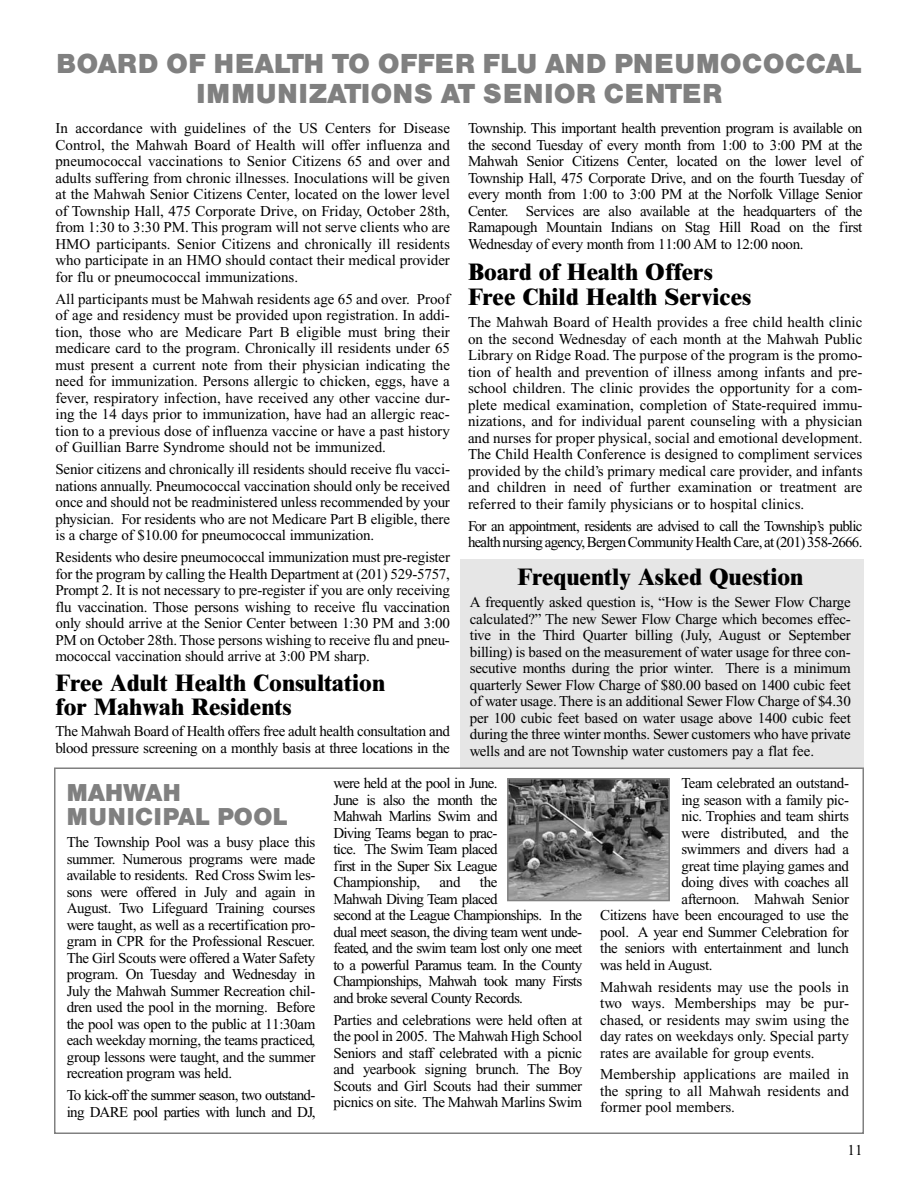
<style>
.page{position:relative;width:918px;height:1188px;background:#fff}
.page>*{position:absolute;margin:0;border:0;box-sizing:border-box;transform-origin:0 0}
.t1{font:700 27px/30px "Helvetica BQ";letter-spacing:.04em;color:#808080;text-align:center}
.t2{font:800 24px/24px "Times New Roman";color:#000}
.t3{font:700 24px/24px "Helvetica BQ";letter-spacing:.03em;color:#808080}
.t4{font:15px/16.5px "Times New Roman";letter-spacing:-.025em;color:#000;text-align:justify}
.t5{font:15px/16.5px "Times New Roman";letter-spacing:-.045em;color:#000}
.t6{font:15px/16.5px "Times New Roman";letter-spacing:-.05em;color:#000}
.t7{font:15px "Times New Roman";letter-spacing:-.005em;color:#000}
</style>
<div class="page">
<div style="left:461px;top:559px;width:403px;height:209px;background:#e6e6e6"></div>
<div style="left:54px;top:767px;width:810px;height:367px;border:2px solid #808080"></div>
<img style="left:510px;top:781px;width:157px;height:117px">
<div style="left:507px;top:778px;width:163px;height:123px;border:2px solid #808080"></div>
<h1 class="t1" style="left:56px;top:51px;width:807px">BOARD OF HEALTH TO OFFER FLU AND PNEUMOCOCCAL<br>IMMUNIZATIONS AT SENIOR CENTER</h1>
<p class="t4" style="left:56px;top:122px;width:396px">In accordance with guidelines of the US Centers for Disease Control, the Mahwah Board of Health will offer influenza and pneumococcal vaccinations to Senior Citizens 65 and over and adults suffering from chronic illnesses. Inoculations will be given at the Mahwah Senior Citizens Center, located on the lower level of Township Hall, 475 Corporate Drive, on Friday, October 28th, from 1:30 to 3:30 PM. This program will not serve clients who are HMO participants. Senior Citizens and chronically ill residents who participate in an HMO should contact their medical provider for flu or pneumococcal immunizations.</p>
<p class="t4" style="left:56px;top:292px;width:396px">All participants must be Mahwah residents age 65 and over. Proof of age and residency must be provided upon registration. In addi&shy;tion, those who are Medicare Part B eligible must bring their medicare card to the program. Chronically ill residents under 65 must present a current note from their physician indicating the need for immunization. Persons allergic to chicken, eggs, have a fever, respiratory infection, have received any other vaccine dur&shy;ing the 14 days prior to immunization, have had an allergic reac&shy;tion to a previous dose of influenza vaccine or have a past history of Guillian Barre Syndrome should not be immunized.</p>
<p class="t4" style="left:56px;top:462px;width:396px">Senior citizens and chronically ill residents should receive flu vacci&shy;nations annually. Pneumococcal vaccination should only be received once and should not be readministered unless recommended by your physician. For residents who are not Medicare Part B eligible, there is a charge of $10.00 for pneumococcal immunization.</p>
<p class="t4" style="left:56px;top:550px;width:396px">Residents who desire pneumococcal immunization must pre-register for the program by calling the Health Department at (201) 529-5757, Prompt 2. It is not necessary to pre-register if you are only receiving flu vaccination. Those persons wishing to receive flu vaccination only should arrive at the Senior Center between 1:30 PM and 3:00<br>PM on October 28th. Those persons wishing to receive flu and pneu&shy;mococcal vaccination should arrive at 3:00 PM sharp.</p>
<h2 class="t2" style="left:56px;top:673px;width:331px">Free Adult Health Consultation for Mahwah Residents</h2>
<p class="t4" style="left:56px;top:725px;width:396px">The Mahwah Board of Health offers free adult health consultation and blood pressure screening on a monthly basis at three locations in the</p>
<p class="t4" style="left:468px;top:122px;width:396px">Township. This important health prevention program is available on the second Tuesday of every month from 1:00 to 3:00 PM at the Mahwah Senior Citizens Center, located on the lower level of Township Hall, 475 Corporate Drive, and on the fourth Tuesday of every month from 1:00 to 3:00 PM at the Norfolk Village Senior Center. Services are also available at the headquarters of the Ramapough Mountain Indians on Stag Hill Road on the first Wednesday of every month from 11:00 AM to 12:00 noon.</p>
<h2 class="t2" style="left:468px;top:261px;width:285px;line-height:25.5px">Board of Health Offers<br>Free Child Health Services</h2>
<p class="t4" style="left:468px;top:315px;width:396px">The Mahwah Board of Health provides a free child health clinic on the second Wednesday of each month at the Mahwah Public Library on Ridge Road. The purpose of the program is the promo&shy;tion of health and prevention of illness among infants and pre&shy;school children. The clinic provides the opportunity for a com&shy;plete medical examination, completion of State-required immu&shy;nizations, and for individual parent counseling with a physician and nurses for proper physical, social and emotional development.<br>The Child Health Conference is designed to compliment services provided by the child’s primary medical care provider, and infants and children in need of further examination or treatment are referred to their family physicians or to hospital clinics.</p>
<p class="t6" style="left:468px;top:519px;width:396px">For an appointment, residents are advised to call the Township’s public health nursing agency, Bergen Community Health Care, at (201) 358-2666.</p>
<h2 class="t2" style="left:517px;top:567px;width:287px">Frequently Asked Question</h2>
<p class="t4" style="left:470px;top:595px;width:383px">A frequently asked question is, “How is the Sewer Flow Charge calculated?” The new Sewer Flow Charge which becomes effec&shy;tive in the Third Quarter billing (July, August or September billing) is based on the measurement of water usage for three con&shy;secutive months during the prior winter. There is a minimum quarterly Sewer Flow Charge of $80.00 based on 1400 cubic feet of water usage. There is an additional Sewer Flow Charge of $4.30 per 100 cubic feet based on water usage above 1400 cubic feet during the three winter months. Sewer customers who have private wells and are not Township water customers pay a flat fee.</p>
<h2 class="t3" style="left:67px;top:783px;width:222px">MAHWAH<br>MUNICIPAL POOL</h2>
<p class="t4" style="left:67px;top:835px;width:250px">The Township Pool was a busy place this summer. Numerous programs were made available to residents. Red Cross Swim les&shy;sons were offered in July and again in August. Two Lifeguard Training courses were taught, as well as a recertification pro&shy;gram in CPR for the Professional Rescuer.<br>The Girl Scouts were offered a Water Safety program. On Tuesday and Wednesday in July the Mahwah Summer Recreation chil&shy;dren used the pool in the morning. Before the pool was open to the public at 11:30am each weekday morning, the teams practiced, group lessons were taught, and the summer recreation program was held.</p>
<p class="t5" style="left:67px;top:1088px;width:250px">To kick-off the summer season, two outstand&shy;ing DARE pool parties with lunch and DJ,</p>
<p class="t4" style="left:333px;top:776px;width:166px">were held at the pool in June.<br>June is also the month the Mahwah Marlins Swim and Diving Teams began to prac&shy;tice. The Swim Team placed first in the Super Six League Championship,</p>
<p class="t5" style="left:333px;top:875px;width:250px;text-indent:147px">the<br>Mahwah Diving Team placed<br>second at the League Championships. In the dual meet season, the diving team went unde&shy;feated, and the swim team lost only one meet to a powerful Paramus team. In the County Championships, Mahwah took many Firsts and broke several County Records.</p>
<p class="t4" style="left:333px;top:1013px;width:250px">Parties and celebrations were held often at the pool in 2005. The Mahwah High School Seniors and staff celebrated with a picnic and yearbook signing brunch. The Boy Scouts and Girl Scouts had their summer picnics on site. The Mahwah Marlins Swim</p>
<p class="t4" style="left:440px;top:875px;width:22px">and</p>
<p class="t4" style="left:681px;top:776px;width:169px">Team celebrated an outstand-</p>
<p class="t4" style="left:681px;top:793px;width:169px">ing season with a family pic-</p>
<p class="t4" style="left:681px;top:809px;width:169px">nic. Trophies and team shirts</p>
<p class="t7" style="left:681px;top:827px;width:169px">were distributed, and the</p>
<p class="t4" style="left:681px;top:842px;width:169px">swimmers and divers had a</p>
<p class="t4" style="left:681px;top:859px;width:169px">great time playing games and</p>
<p class="t4" style="left:681px;top:875px;width:169px">doing dives with coaches all</p>
<p class="t4" style="left:681px;top:892px;width:169px">afternoon. Mahwah Senior</p>
<p class="t4" style="left:600px;top:908px;width:250px">Citizens have been encouraged to use the</p>
<p class="t4" style="left:600px;top:925px;width:250px">pool. A year end Summer Celebration for</p>
<p class="t4" style="left:600px;top:941px;width:250px">the seniors with entertainment and lunch</p>
<p class="t4" style="left:600px;top:958px;width:114px">was held in August.</p>
<p class="t4" style="left:600px;top:980px;width:250px">Mahwah residents may use the pools in two ways. Memberships may be pur&shy;chased, or residents may swim using the day rates on weekdays only. Special party rates are available for group events.</p>
<p class="t4" style="left:600px;top:1068px;width:250px">Membership applications are mailed in the spring to all Mahwah residents and former pool members.</p>
<p class="t4" style="left:848px;top:1143px;width:16px">11</p>
</div>
